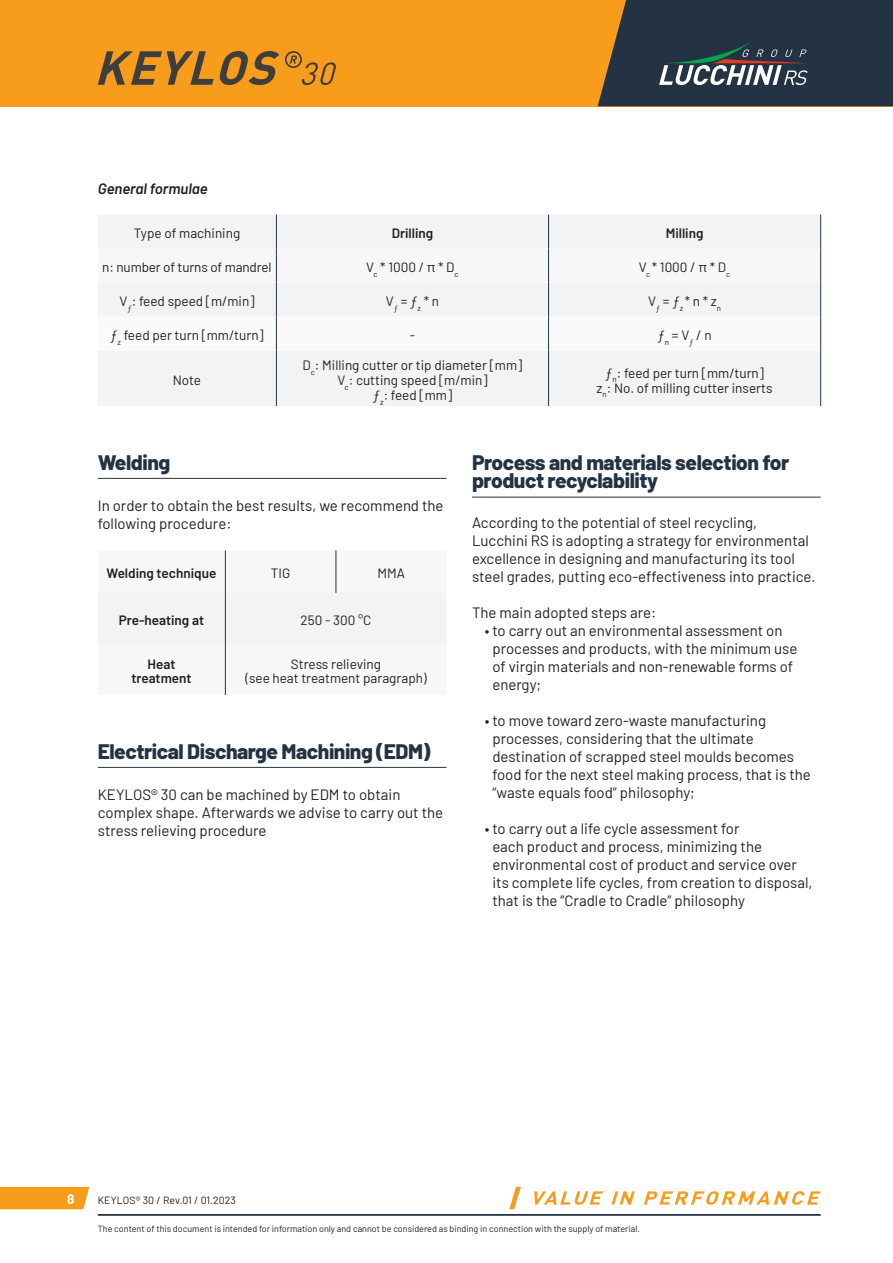
<style>
.page{position:relative;width:893px;height:1263px;background:#fff}
.page>*{position:absolute;margin:0;border:0;box-sizing:border-box;transform-origin:0 0}
.t1{font:800 21px/18.8px "Barlow";letter-spacing:-.02em;color:#243344}
.t2{font:15px/18px "Barlow";color:#231f20}
.t3{font:italic 600 15px "Barlow";color:#231f20}
.t4{font:13.5px/15px "Barlow";color:#231f20;text-align:center}
.t5{font:600 13.5px/14.2px "Barlow";color:#231f20;text-align:center}
.t6{font:700 13.5px "Barlow";color:#fff}
.t7{font:10.5px "Barlow";letter-spacing:.01em;color:#231f20}
.t8{font:9px "Barlow";color:#231f20}
</style>
<div class="page">
<div style="left:0;top:0;width:893px;height:106px;background:#f89c1c"></div>
<svg style="left:98px;top:51px;width:238px;height:34px"></svg>
<svg style="left:598px;top:0;width:295px;height:106px;background:#374149"></svg>
<hr style="left:98px;top:1214px;width:723px;height:1px;background:#243344">
<svg style="left:509px;top:1187px;width:312px;height:22px"></svg>
<div style="left:0;top:1187px;width:89px;height:22px;background:#f89c1c"></div>
<hr style="left:98px;top:1215px;width:723px;height:1px;background:#243344">
<div style="left:98px;top:215px;width:722px;height:191px;background:#f2f3f4"></div>
<svg style="left:98px;top:249px;width:722px;height:34px"></svg>
<svg style="left:98px;top:317px;width:722px;height:34px"></svg>
<hr style="left:276px;top:215px;width:1px;height:34px;background:#243344">
<hr style="left:276px;top:249px;width:1px;height:34px;background:#243344">
<hr style="left:548px;top:215px;width:1px;height:34px;background:#243344">
<hr style="left:548px;top:249px;width:1px;height:34px;background:#243344">
<hr style="left:276px;top:283px;width:1px;height:34px;background:#243344">
<hr style="left:548px;top:283px;width:1px;height:34px;background:#243344">
<hr style="left:276px;top:317px;width:1px;height:34px;background:#243344">
<hr style="left:548px;top:317px;width:1px;height:34px;background:#243344">
<hr style="left:276px;top:351px;width:1px;height:55px;background:#243344">
<hr style="left:548px;top:351px;width:1px;height:55px;background:#243344">
<hr style="left:820px;top:215px;width:1px;height:34px;background:#243344">
<hr style="left:820px;top:249px;width:1px;height:34px;background:#243344">
<hr style="left:820px;top:283px;width:1px;height:34px;background:#243344">
<hr style="left:820px;top:317px;width:1px;height:34px;background:#243344">
<hr style="left:820px;top:351px;width:1px;height:55px;background:#243344">
<hr style="left:98px;top:478px;width:348px;height:1px;background:#243344">
<hr style="left:98px;top:767px;width:348px;height:1px;background:#243344">
<hr style="left:472px;top:497px;width:349px;height:1px;background:#243344">
<div style="left:98px;top:593px;width:348px;height:51px;background:#f2f3f4"></div>
<hr style="left:225px;top:593px;width:1px;height:51px;background:#243344">
<hr style="left:225px;top:644px;width:1px;height:51px;background:#243344">
<hr style="left:225px;top:550px;width:1px;height:43px;background:#243344">
<hr style="left:336px;top:550px;width:1px;height:43px;background:#243344">
<p class="t3" style="left:98px;top:177px;width:112px">General formulae</p>
<p class="t4" style="left:134px;top:225px;width:108px">Type of machining</p>
<p class="t5" style="left:392px;top:225px;width:43px">Drilling</p>
<p class="t5" style="left:666px;top:225px;width:39px">Milling</p>
<p class="t4" style="left:102px;top:259px;width:171px">n: number of turns of mandrel</p>
<p class="t4" style="left:366px;top:259px;width:94px">V<sub>c</sub> * 1000 / π * D<sub>c</sub></p>
<p class="t4" style="left:639px;top:259px;width:93px">V<sub>c</sub> * 1000 / π * D<sub>c</sub></p>
<p class="t4" style="left:120px;top:293px;width:136px">V<sub>ƒ</sub>: feed speed [m/min]</p>
<p class="t4" style="left:386px;top:293px;width:55px">V<sub>ƒ</sub> = ƒ<sub>z</sub> * n</p>
<p class="t4" style="left:648px;top:293px;width:75px">V<sub>ƒ</sub> = ƒ<sub>z</sub> * n * z<sub>n</sub></p>
<p class="t4" style="left:110px;top:327px;width:155px">ƒ<sub>z</sub> feed per turn [mm/turn]</p>
<p class="t4" style="left:410px;top:327px;width:7px">-</p>
<p class="t4" style="left:658px;top:327px;width:56px">ƒ<sub>n</sub> = V<sub>ƒ</sub> / n</p>
<p class="t4" style="left:173px;top:372px;width:30px">Note</p>
<p class="t4" style="left:303px;top:357px;width:221px">D<sub>c</sub>: Milling cutter or tip diameter [mm]<br>V<sub>c</sub>: cutting speed [m/min]<br>ƒ<sub>z</sub>: feed [mm]</p>
<p class="t4" style="left:596px;top:364px;width:178px">ƒ<sub>n</sub>: feed per turn [mm/turn] z<sub>n</sub>: No. of milling cutter inserts</p>
<h1 class="t1" style="left:98px;top:451px;width:74px">Welding</h1>
<p class="t2" style="left:98px;top:496px;width:347px">In order to obtain the best results, we recommend the following procedure:</p>
<p class="t5" style="left:107px;top:565px;width:111px">Welding technique</p>
<p class="t4" style="left:271px;top:565px;width:21px">TIG</p>
<p class="t4" style="left:378px;top:565px;width:29px">MMA</p>
<p class="t5" style="left:119px;top:612px;width:87px">Pre-heating at</p>
<p class="t4" style="left:301px;top:612px;width:72px">250 - 300 °C</p>
<p class="t5" style="left:131px;top:656px;width:62px">Heat treatment</p>
<p class="t4" style="left:245px;top:656px;width:183px;line-height:14.2px">Stress relieving<br>(see heat treatment paragraph)</p>
<h1 class="t1" style="left:98px;top:740px;width:334px">Electrical Discharge Machining (EDM)</h1>
<p class="t2" style="left:98px;top:785px;width:347px">KEYLOS® 30 can be machined by EDM to obtain complex shape. Afterwards we advise to carry out the stress relieving procedure</p>
<h1 class="t1" style="left:472px;top:451px;width:319px">Process and materials selection for product recyclability</h1>
<p class="t2" style="left:472px;top:512px;width:345px">According to the potential of steel recycling, Lucchini RS is adopting a strategy for environmental excellence in designing and manufacturing its tool steel grades, putting eco-effectiveness into practice.</p>
<p class="t2" style="left:472px;top:602px;width:186px">The main adopted steps are:</p>
<p class="t2" style="left:492px;top:620px;width:306px;text-indent:-8px">• to carry out an environmental assessment on processes and products, with the minimum use of virgin materials and non-renewable forms of energy;</p>
<p class="t2" style="left:492px;top:710px;width:320px;text-indent:-8px">• to move toward zero-waste manufacturing processes, considering that the ultimate destination of scrapped steel moulds becomes food for the next steel making process, that is the “waste equals food” philosophy;</p>
<p class="t2" style="left:492px;top:818px;width:322px;text-indent:-8px">• to carry out a life cycle assessment for<br>each product and process, minimizing the environmental cost of product and service over its complete life cycles, from creation to disposal, that is the ”Cradle to Cradle” philosophy</p>
<p class="t6" style="left:67px;top:1189px;width:9px">8</p>
<p class="t7" style="left:98px;top:1192px;width:140px">KEYLOS® 30 / Rev.01 / 01.2023</p>
<p class="t8" style="left:98px;top:1222px;width:544px">The content of this document is intended for information only and cannot be considered as binding in connection with the supply of material.</p>
</div>
